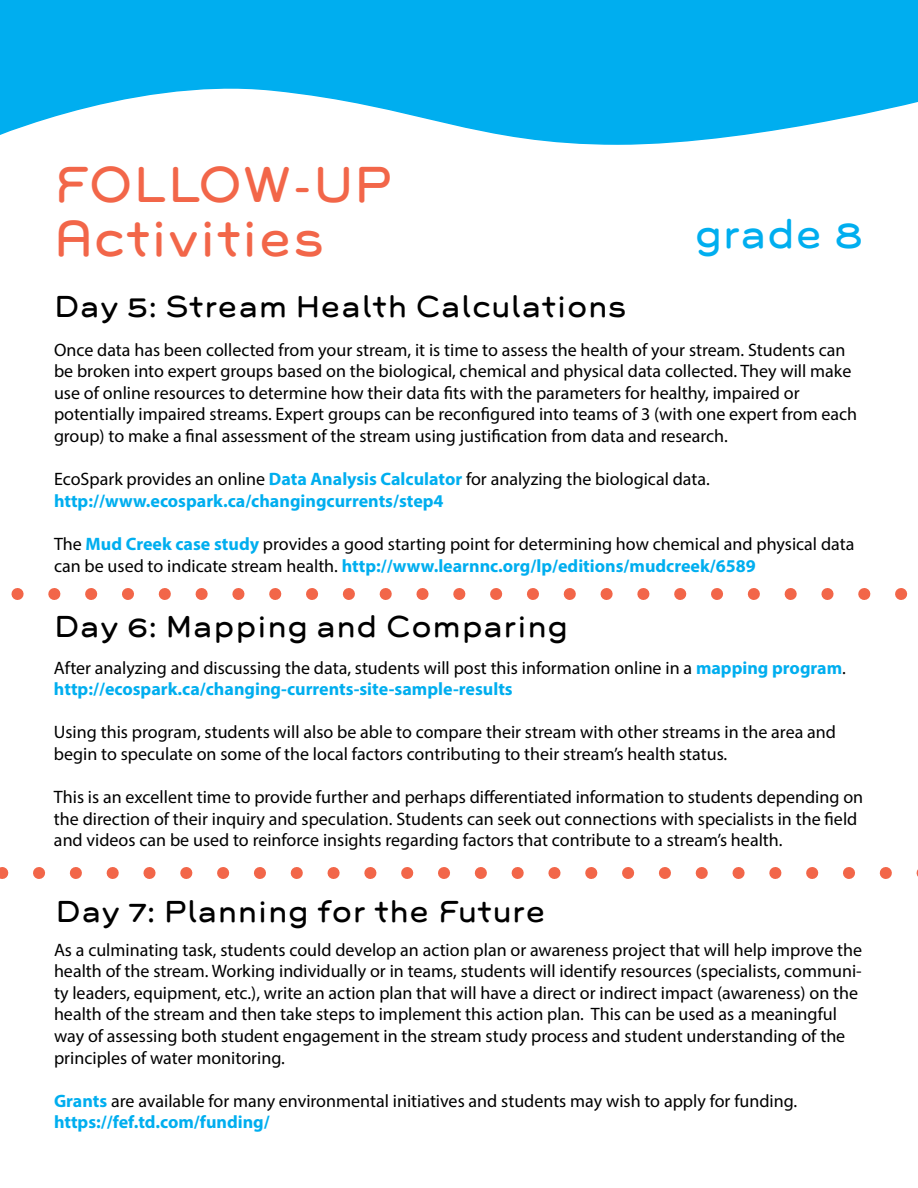
<style>
.page{position:relative;width:918px;height:1188px;background:#fff}
.page>*{position:absolute;margin:0;border:0;box-sizing:border-box;transform-origin:0 0}
.t1{font:45px/54px "Grover";color:#f26649}
.t2{font:36px "Grover";color:#00aeef}
.t3{font:27px "Grover";color:#000}
.t4{font:18px/21.6px "Myriad Pro";color:#000}
.t5{font:700 18px/21.6px "Myriad Pro";color:#00aeef}
.s1{font-weight:400;color:#000}
.s2{font-weight:700;color:#00aeef}
</style>
<div class="page">
<svg style="left:0;top:0;width:918px;height:145px"></svg>
<svg style="left:17px;top:588px;width:891px;height:12px"></svg>
<svg style="left:0;top:867px;width:918px;height:12px"></svg>
<h1 class="t1" style="left:54px;top:158px;width:340px">FOLLOW-UP<br>Activities</h1>
<h3 class="t3" style="left:54px;top:288px;width:574px">Day 5: Stream Health Calculations</h3>
<p class="t4" style="left:54px;top:338px;width:805px">Once data has been collected from your stream, it is time to assess the health of your stream. Students can be broken into expert groups based on the biological, chemical and physical data collected. They will make use of online resources to determine how their data fits with the parameters for healthy, impaired or potentially impaired streams. Expert groups can be reconfigured into teams of 3 (with one expert from each group) to make a final assessment of the stream using justification from data and research.</p>
<p class="t5" style="left:54px;top:468px;width:657px"><span class="s1">EcoSpark provides an online</span> Data Analysis Calculator <span class="s1">for analyzing the biological data. </span>http://www.ecospark.ca/changingcurrents/step4</p>
<p class="t4" style="left:54px;top:533px;width:802px">The <span class="s2">Mud Creek case study</span> provides a good starting point for determining how chemical and physical data can be used to indicate stream health. <span class="s2">http://www.learnnc.org/lp/editions/mudcreek/6589</span></p>
<h2 class="t2" style="left:695px;top:210px;width:171px">grade 8</h2>
<h3 class="t3" style="left:54px;top:609px;width:515px">Day 6: Mapping and Comparing</h3>
<p class="t4" style="left:54px;top:656px;width:793px">After analyzing and discussing the data, students will post this information online in a <span class="s2">mapping program</span>. <span class="s2">http://ecospark.ca/changing-currents-site-sample-results</span></p>
<p class="t4" style="left:54px;top:721px;width:784px">Using this program, students will also be able to compare their stream with other streams in the area and begin to speculate on some of the local factors contributing to their stream’s health status.</p>
<p class="t4" style="left:54px;top:786px;width:811px">This is an excellent time to provide further and perhaps differentiated information to students depending on the direction of their inquiry and speculation. Students can seek out connections with specialists in the field and videos can be used to reinforce insights regarding factors that contribute to a stream’s health.</p>
<h3 class="t3" style="left:56px;top:893px;width:492px">Day 7: Planning for the Future</h3>
<p class="t4" style="left:54px;top:938px;width:810px">As a culminating task, students could develop an action plan or awareness project that will help improve the health of the stream. Working individually or in teams, students will identify resources (specialists, communi&shy;ty leaders, equipment, etc.), write an action plan that will have a direct or indirect impact (awareness) on the health of the stream and then take steps to implement this action plan. This can be used as a meaningful way of assessing both student engagement in the stream study process and student understanding of the principles of water monitoring.</p>
<p class="t4" style="left:54px;top:1090px;width:745px"><span class="s2">Grants</span> are available for many environmental initiatives and students may wish to apply for funding. <span class="s2">https://fef.td.com/funding/</span></p>
</div>
